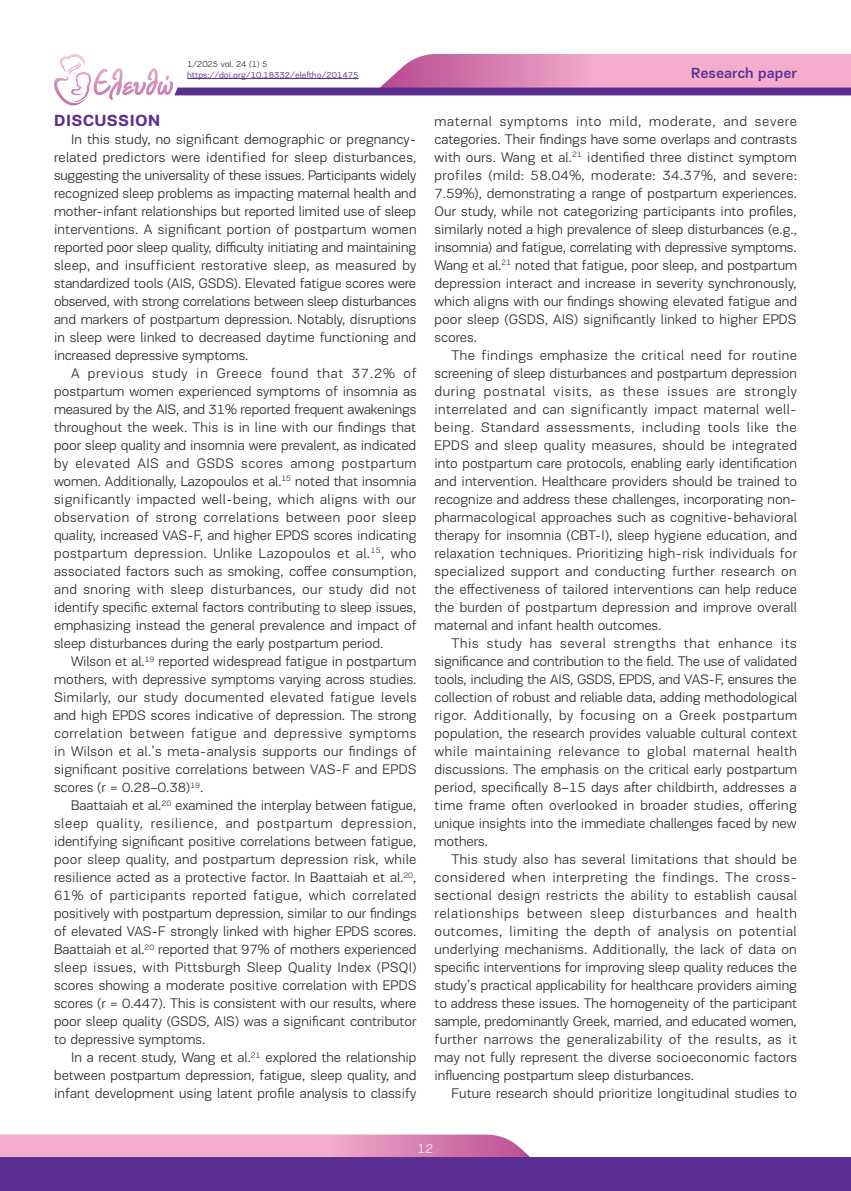
<style>
.page{position:relative;width:851px;height:1191px;background:#fff}
.page>*{position:absolute;margin:0;border:0;box-sizing:border-box;transform-origin:0 0}
.t1{font:700 16.5px "PF Encore Sans Pro";letter-spacing:.02em;color:#5b2e91}
.t2{font:500 15px "PF Encore Sans Pro";color:#5b2e91}
.t3{font:300 14.25px/18px "PF Encore Sans Pro";color:#231f20;text-align:justify}
.t4{font:300 13.5px "PF Encore Sans Pro";color:#fff}
.t5{font:9px "PF Encore Sans Pro";color:#5b2e91}
.t6{font:300 9px "PF Encore Sans Pro";color:#231f20}
</style>
<div class="page">
<svg style="left:0;top:1134px;width:530px;height:23px;background:#eba1c6"></svg>
<div style="left:0;top:1157px;width:850px;height:34px;background:#5b2e91"></div>
<svg style="left:54px;top:54px;width:796px;height:52px"></svg>
<p class="t6" style="left:187px;top:59px;width:82px">1/2025 vol. 24 (1) 5</p>
<p class="t5" style="left:187px;top:69px;width:173px">https://doi.org/10.18332/eleftho/201475</p>
<p class="t2" style="left:691px;top:64px;width:107px">Research paper</p>
<p class="t1" style="left:54px;top:110px;width:107px">DISCUSSION</p>
<p class="t3" style="left:54px;top:130px;width:364px;text-indent:17px">In this study, no significant demographic or pregnancy&shy;related predictors were identified for sleep disturbances, suggesting the universality of these issues. Participants widely recognized sleep problems as impacting maternal health and mother-infant relationships but reported limited use of sleep interventions. A significant portion of postpartum women reported poor sleep quality, difficulty initiating and maintaining sleep, and insufficient restorative sleep, as measured by standardized tools (AIS, GSDS). Elevated fatigue scores were observed, with strong correlations between sleep disturbances and markers of postpartum depression. Notably, disruptions in sleep were linked to decreased daytime functioning and increased depressive symptoms.</p>
<p class="t3" style="left:54px;top:364px;width:364px;text-indent:17px">A previous study in Greece found that 37.2% of postpartum women experienced symptoms of insomnia as measured by the AIS, and 31% reported frequent awakenings throughout the week. This is in line with our findings that poor sleep quality and insomnia were prevalent, as indicated by elevated AIS and GSDS scores among postpartum women. Additionally, Lazopoulos et al.<sup>15</sup> noted that insomnia significantly impacted well-being, which aligns with our observation of strong correlations between poor sleep quality, increased VAS-F, and higher EPDS scores indicating postpartum depression. Unlike Lazopoulos et al.<sup>15</sup>, who associated factors such as smoking, coffee consumption, and snoring with sleep disturbances, our study did not identify specific external factors contributing to sleep issues, emphasizing instead the general prevalence and impact of sleep disturbances during the early postpartum period.</p>
<p class="t3" style="left:54px;top:652px;width:364px;text-indent:17px">Wilson et al.<sup>19</sup> reported widespread fatigue in postpartum mothers, with depressive symptoms varying across studies.<br>Similarly, our study documented elevated fatigue levels and high EPDS scores indicative of depression. The strong correlation between fatigue and depressive symptoms in Wilson et al.’s meta-analysis supports our findings of significant positive correlations between VAS-F and EPDS scores (r = 0.28–0.38)<sup>19</sup>.</p>
<p class="t3" style="left:54px;top:796px;width:364px;text-indent:17px">Baattaiah et al.<sup>20</sup> examined the interplay between fatigue, sleep quality, resilience, and postpartum depression, identifying significant positive correlations between fatigue, poor sleep quality, and postpartum depression risk, while resilience acted as a protective factor. In Baattaiah et al.<sup>20</sup>, 61% of participants reported fatigue, which correlated positively with postpartum depression, similar to our findings of elevated VAS-F strongly linked with higher EPDS scores.<br>Baattaiah et al.<sup>20</sup> reported that 97% of mothers experienced sleep issues, with Pittsburgh Sleep Quality Index (PSQI) scores showing a moderate positive correlation with EPDS scores (r = 0.447). This is consistent with our results, where poor sleep quality (GSDS, AIS) was a significant contributor to depressive symptoms.</p>
<p class="t3" style="left:54px;top:1048px;width:364px;text-indent:17px">In a recent study, Wang et al.<sup>21</sup> explored the relationship between postpartum depression, fatigue, sleep quality, and infant development using latent profile analysis to classify</p>
<p class="t3" style="left:434px;top:112px;width:364px">maternal symptoms into mild, moderate, and severe categories. Their findings have some overlaps and contrasts with ours. Wang et al.<sup>21</sup> identified three distinct symptom profiles (mild: 58.04%, moderate: 34.37%, and severe:<br>7.59%), demonstrating a range of postpartum experiences.<br>Our study, while not categorizing participants into profiles, similarly noted a high prevalence of sleep disturbances (e.g., insomnia) and fatigue, correlating with depressive symptoms.<br>Wang et al.<sup>21</sup> noted that fatigue, poor sleep, and postpartum depression interact and increase in severity synchronously, which aligns with our findings showing elevated fatigue and poor sleep (GSDS, AIS) significantly linked to higher EPDS scores.</p>
<p class="t3" style="left:434px;top:346px;width:364px;text-indent:17px">The findings emphasize the critical need for routine screening of sleep disturbances and postpartum depression during postnatal visits, as these issues are strongly interrelated and can significantly impact maternal well&shy;being. Standard assessments, including tools like the EPDS and sleep quality measures, should be integrated into postpartum care protocols, enabling early identification and intervention. Healthcare providers should be trained to recognize and address these challenges, incorporating non&shy;pharmacological approaches such as cognitive-behavioral therapy for insomnia (CBT-I), sleep hygiene education, and relaxation techniques. Prioritizing high-risk individuals for specialized support and conducting further research on the effectiveness of tailored interventions can help reduce the burden of postpartum depression and improve overall maternal and infant health outcomes.</p>
<p class="t3" style="left:434px;top:634px;width:364px;text-indent:17px">This study has several strengths that enhance its significance and contribution to the field. The use of validated tools, including the AIS, GSDS, EPDS, and VAS-F, ensures the collection of robust and reliable data, adding methodological rigor. Additionally, by focusing on a Greek postpartum population, the research provides valuable cultural context while maintaining relevance to global maternal health discussions. The emphasis on the critical early postpartum period, specifically 8–15 days after childbirth, addresses a time frame often overlooked in broader studies, offering unique insights into the immediate challenges faced by new mothers.</p>
<p class="t3" style="left:434px;top:850px;width:364px;text-indent:17px">This study also has several limitations that should be considered when interpreting the findings. The cross&shy;sectional design restricts the ability to establish causal relationships between sleep disturbances and health outcomes, limiting the depth of analysis on potential underlying mechanisms. Additionally, the lack of data on specific interventions for improving sleep quality reduces the study’s practical applicability for healthcare providers aiming to address these issues. The homogeneity of the participant sample, predominantly Greek, married, and educated women, further narrows the generalizability of the results, as it may not fully represent the diverse socioeconomic factors influencing postpartum sleep disturbances.</p>
<p class="t3" style="left:451px;top:1084px;width:347px">Future research should prioritize longitudinal studies to</p>
<p class="t4" style="left:417px;top:1141px;width:17px">12</p>
</div>
